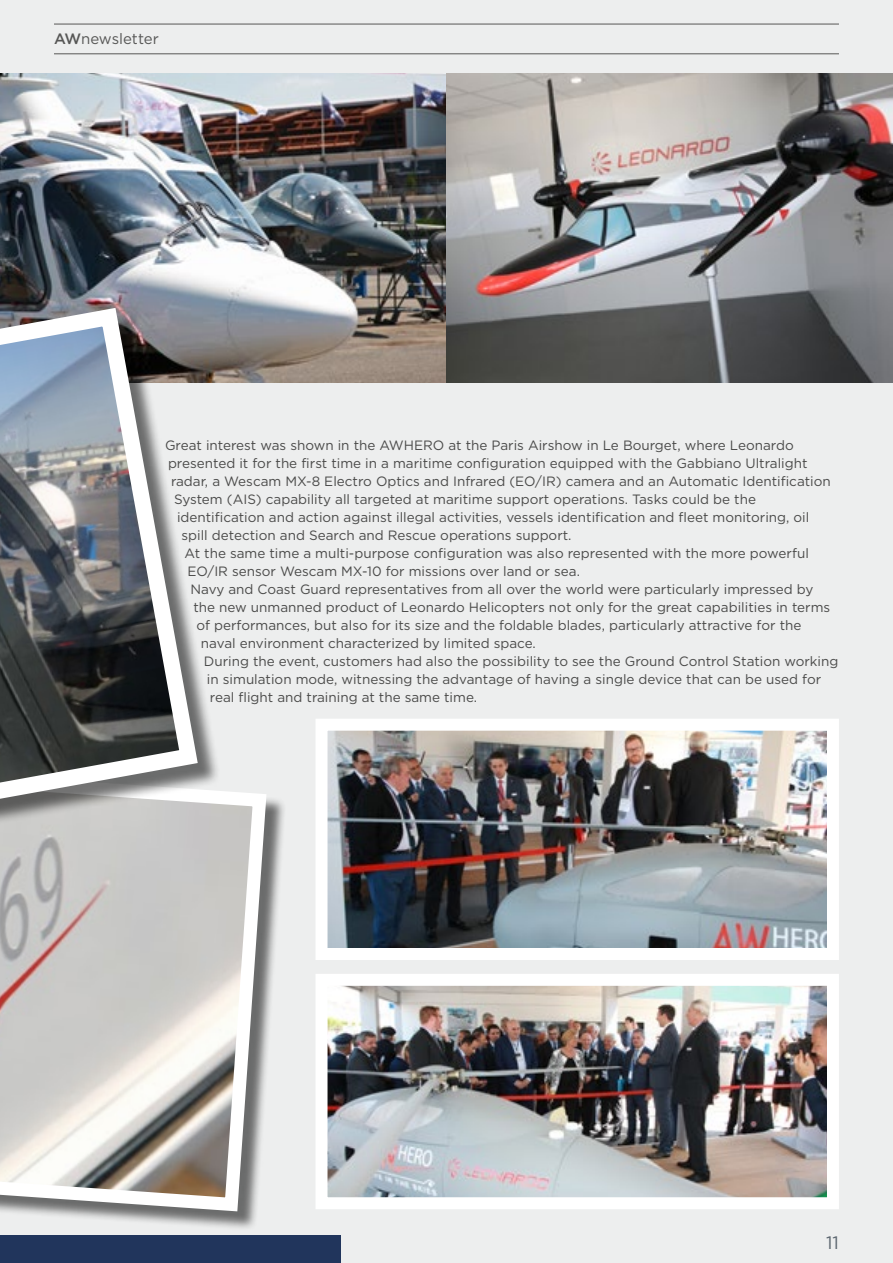
<style>
.page{position:relative;width:893px;height:1263px;background:#edeeee}
.page>*{position:absolute;margin:0;border:0;box-sizing:border-box;transform-origin:0 0}
.t1{font:18px "Gotham";color:#5d6770}
.t2{font:15px "Gotham";color:#575756}
.t3{font:13.5px "Gotham";color:#4a4a49}
.s1{font-weight:500}
</style>
<div class="page">
<img style="left:328px;top:732px;width:498px;height:215px">
<div style="left:315px;top:719px;width:524px;height:241px;border:12px solid #fff"></div>
<div style="left:0;top:1236px;width:340px;height:27px;background:#21355c"></div>
<hr style="left:54px;top:24px;width:785px;height:1px;background:#575756">
<hr style="left:54px;top:54px;width:785px;height:1px;background:#575756">
<img style="left:1px;top:73px;width:892px;height:310px">
<img style="left:0;top:73px;width:1px;height:310px">
<div style="left:0;top:754px;width:286px;height:477px;background:#000;opacity:.55"></div>
<svg style="left:0;top:754px;width:273px;height:464px"></svg>
<div style="left:0;top:312px;width:220px;height:596px;background:#000;opacity:.55"></div>
<svg style="left:0;top:299px;width:207px;height:595px;background:#8e9194"></svg>
<img style="left:328px;top:987px;width:498px;height:209px">
<div style="left:315px;top:974px;width:524px;height:235px;border:12px solid #fff"></div>
<p class="t2" style="left:54px;top:30px;width:106px"><span class="s1">AW</span>newsletter</p>
<p class="t3" style="left:165px;top:438px;width:630px">Great interest was shown in the AWHERO at the Paris Airshow in Le Bourget, where Leonardo</p>
<p class="t3" style="left:168px;top:456px;width:641px">presented it for the first time in a maritime configuration equipped with the Gabbiano Ultralight</p>
<p class="t3" style="left:171px;top:474px;width:661px">radar, a Wescam MX-8 Electro Optics and Infrared (EO/IR) camera and an Automatic Identification</p>
<p class="t3" style="left:174px;top:492px;width:583px">System (AIS) capability all targeted at maritime support operations. Tasks could be the</p>
<p class="t3" style="left:177px;top:510px;width:634px">identification and action against illegal activities, vessels identification and fleet monitoring, oil</p>
<p class="t3" style="left:181px;top:528px;width:392px">spill detection and Search and Rescue operations support.</p>
<p class="t3" style="left:184px;top:546px;width:626px">At the same time a multi-purpose configuration was also represented with the more powerful</p>
<p class="t3" style="left:187px;top:564px;width:394px">EO/IR sensor Wescam MX-10 for missions over land or sea.</p>
<p class="t3" style="left:190px;top:582px;width:624px">Navy and Coast Guard representatives from all over the world were particularly impressed by</p>
<p class="t3" style="left:193px;top:600px;width:638px">the new unmanned product of Leonardo Helicopters not only for the great capabilities in terms</p>
<p class="t3" style="left:196px;top:618px;width:606px">of performances, but also for its size and the foldable blades, particularly attractive for the</p>
<p class="t3" style="left:201px;top:636px;width:336px">naval environment characterized by limited space.</p>
<p class="t3" style="left:204px;top:654px;width:636px">During the event, customers had also the possibility to see the Ground Control Station working</p>
<p class="t3" style="left:207px;top:672px;width:616px">in simulation mode, witnessing the advantage of having a single device that can be used for</p>
<p class="t3" style="left:210px;top:690px;width:269px">real flight and training at the same time.</p>
<h1 class="t1" style="left:826px;top:1233px;width:14px">11</h1>
</div>
